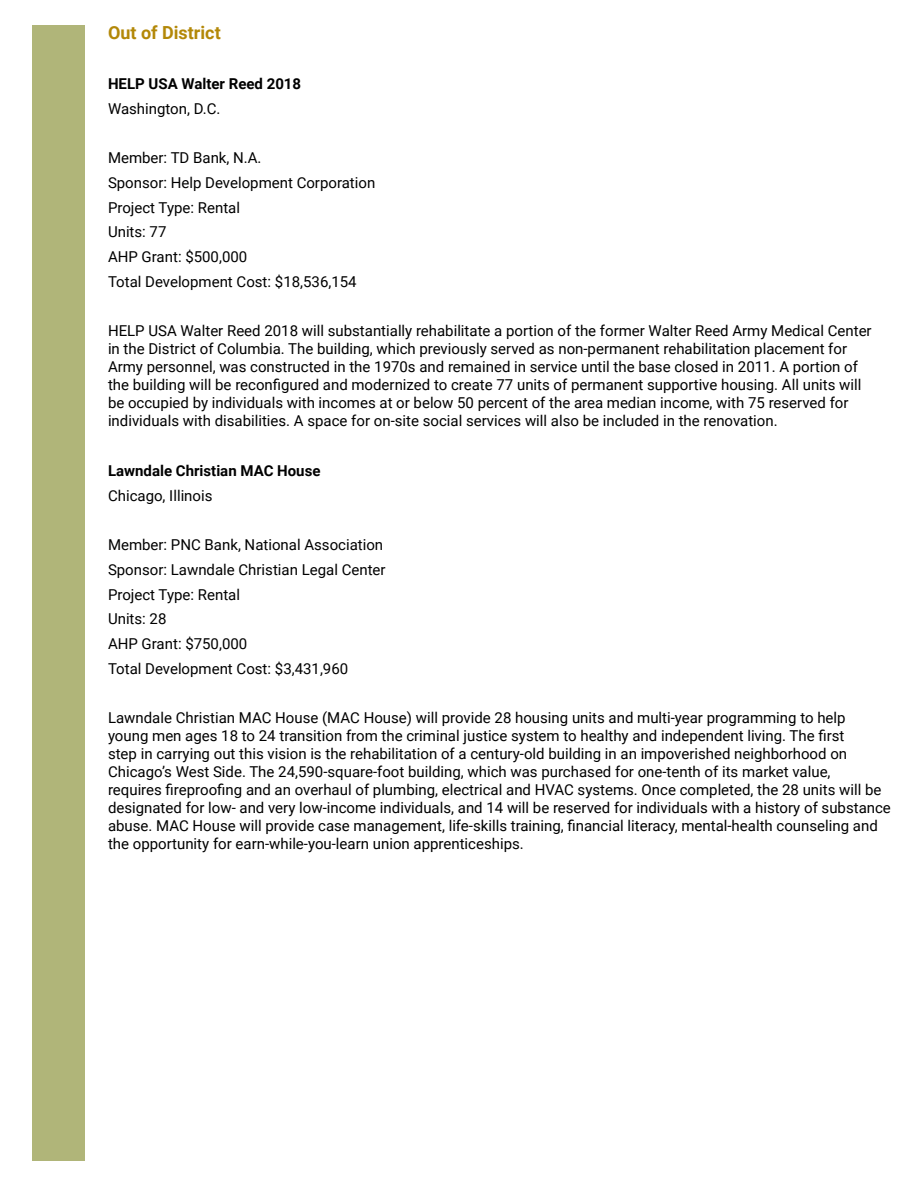
<style>
.page{position:relative;width:918px;height:1188px;background:#fff}
.page>*{position:absolute;margin:0;border:0;box-sizing:border-box;transform-origin:0 0}
.t1{font:700 18px "Roboto";color:#b38808}
.t2{font:15px/18px "Roboto";color:#000}
.t3{font:700 15px "Roboto";color:#000}
</style>
<div class="page">
<div style="left:32px;top:26px;width:53px;height:1135px;background:#b0b579"></div>
<p class="t1" style="left:108px;top:20px;width:114px">Out of District</p>
<p class="t3" style="left:108px;top:73px;width:195px">HELP USA Walter Reed 2018</p>
<p class="t2" style="left:108px;top:99px;width:114px">Washington, D.C.</p>
<p class="t2" style="left:108px;top:145px;width:269px;line-height:24.8px">Member: TD Bank, N.A.<br>Sponsor: Help Development Corporation<br>Project Type: Rental<br>Units: 77<br>AHP Grant: $500,000<br>Total Development Cost: $18,536,154</p>
<p class="t2" style="left:108px;top:322px;width:765px">HELP USA Walter Reed 2018 will substantially rehabilitate a portion of the former Walter Reed Army Medical Center in the District of Columbia. The building, which previously served as non-permanent rehabilitation placement for Army personnel, was constructed in the 1970s and remained in service until the base closed in 2011. A portion of the building will be reconfigured and modernized to create 77 units of permanent supportive housing. All units will be occupied by individuals with incomes at or below 50 percent of the area median income, with 75 reserved for individuals with disabilities. A space for on-site social services will also be included in the renovation.</p>
<p class="t3" style="left:108px;top:460px;width:214px">Lawndale Christian MAC House</p>
<p class="t2" style="left:108px;top:486px;width:106px">Chicago, Illinois</p>
<p class="t2" style="left:108px;top:532px;width:279px;line-height:24.8px">Member: PNC Bank, National Association<br>Sponsor: Lawndale Christian Legal Center<br>Project Type: Rental<br>Units: 28<br>AHP Grant: $750,000<br>Total Development Cost: $3,431,960</p>
<p class="t2" style="left:108px;top:709px;width:784px">Lawndale Christian MAC House (MAC House) will provide 28 housing units and multi-year programming to help<br>young men ages 18 to 24 transition from the criminal justice system to healthy and independent living. The first<br>step in carrying out this vision is the rehabilitation of a century-old building in an impoverished neighborhood on Chicago’s West Side. The 24,590-square-foot building, which was purchased for one-tenth of its market value,<br>requires fireproofing and an overhaul of plumbing, electrical and HVAC systems. Once completed, the 28 units will be designated for low- and very low-income individuals, and 14 will be reserved for individuals with a history of substance abuse. MAC House will provide case management, life-skills training, financial literacy, mental-health counseling and the opportunity for earn-while-you-learn union apprenticeships.</p>
</div>
